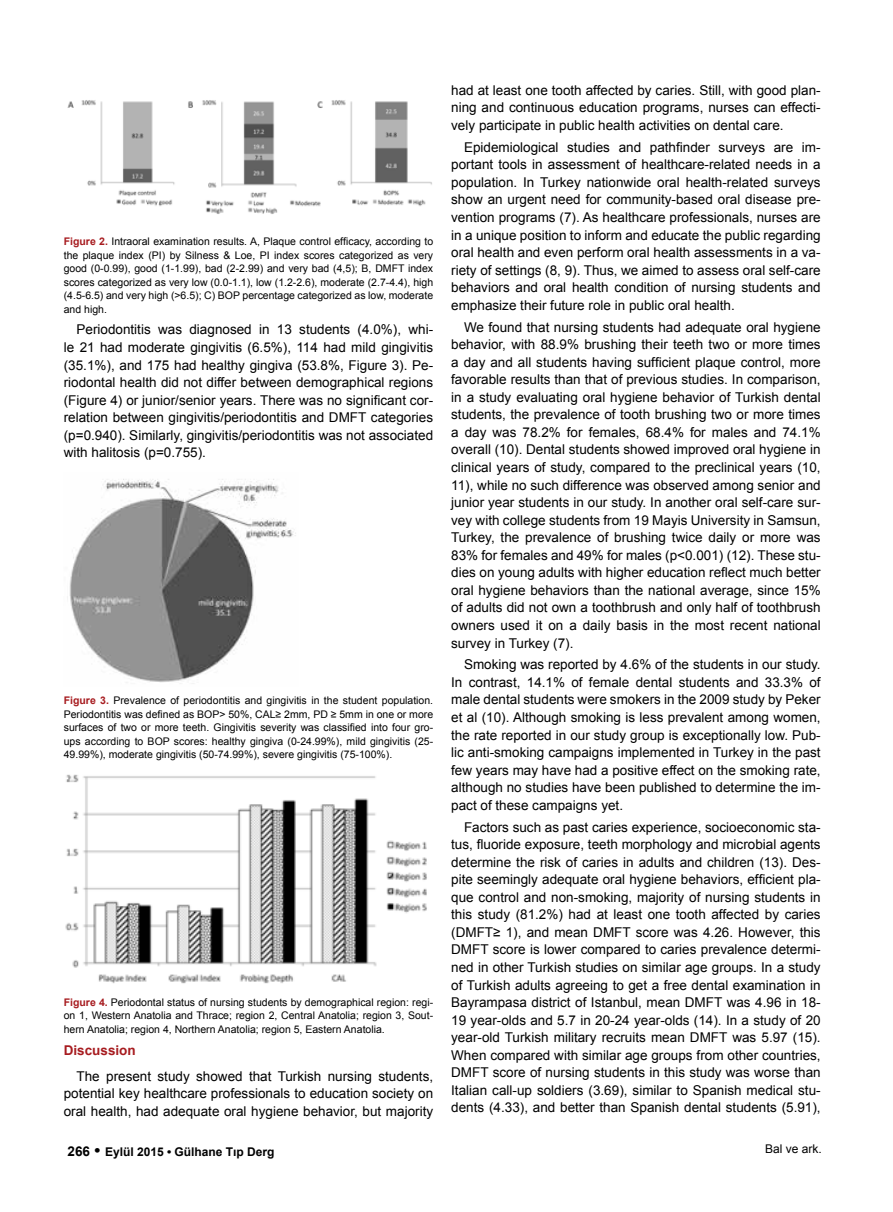
<style>
.page{position:relative;width:893px;height:1212px;background:#fff}
.page>*{position:absolute;margin:0;border:0;box-sizing:border-box;transform-origin:0 0}
.t1{font:13.5px/17.5px "Arial";color:#000;text-align:justify}
.t2{font:700 13.5px "Arial";color:#a71c20}
.t3{font:700 12px "Arial";color:#000}
.t4{font:12px "Arial";color:#000}
.t5{font:10.5px/13.5px "Arial";color:#000;text-align:justify}
.s1{font-weight:700;color:#a71c20}
.s2{font-size:13.5px}
.s3{font-size:16.5px}
</style>
<div class="page">
<img style="left:67px;top:100px;width:365px;height:114px">
<img style="left:67px;top:479px;width:229px;height:205px">
<img style="left:65px;top:774px;width:362px;height:210px">
<p class="t5" style="left:64px;top:235px;width:371px"><span class="s1">Figure 2.</span> Intraoral examination results. A, Plaque control efficacy, according to the plaque index (PI) by Silness &amp; Loe, PI index scores categorized as very good (0-0.99), good (1-1.99), bad (2-2.99) and very bad (4,5); B, DMFT index scores categorized as very low (0.0-1.1), low (1.2-2.6), moderate (2.7-4.4), high (4.5-6.5) and very high (&gt;6.5); C) BOP percentage categorized as low, moderate and high.</p>
<p class="t1" style="left:64px;top:321px;width:371px;text-indent:13px">Periodontitis was diagnosed in 13 students (4.0%), whi&shy;le 21 had moderate gingivitis (6.5%), 114 had mild gingivitis (35.1%), and 175 had healthy gingiva (53.8%, Figure 3). Pe&shy;riodontal health did not differ between demographical regions (Figure 4) or junior/senior years. There was no significant cor&shy;relation between gingivitis/periodontitis and DMFT categories (p=0.940). Similarly, gingivitis/periodontitis was not associated with halitosis (p=0.755).</p>
<p class="t5" style="left:64px;top:694px;width:371px"><span class="s1">Figure 3.</span> Prevalence of periodontitis and gingivitis in the student population.<br>Periodontitis was defined as BOP&gt; 50%, CAL≥ 2mm, PD ≥ 5mm in one or more surfaces of two or more teeth. Gingivitis severity was classified into four gro&shy;ups according to BOP scores: healthy gingiva (0-24.99%), mild gingivitis (25- 49.99%), moderate gingivitis (50-74.99%), severe gingivitis (75-100%).</p>
<p class="t5" style="left:64px;top:995px;width:371px"><span class="s1">Figure 4.</span> Periodontal status of nursing students by demographical region: regi&shy;on 1, Western Anatolia and Thrace; region 2, Central Anatolia; region 3, Sout&shy;hern Anatolia; region 4, Northern Anatolia; region 5, Eastern Anatolia.</p>
<p class="t2" style="left:64px;top:1040px;width:74px">Discussion</p>
<p class="t1" style="left:64px;top:1067px;width:371px;text-indent:13px">The present study showed that Turkish nursing students, potential key healthcare professionals to education society on oral health, had adequate oral hygiene behavior, but majority</p>
<p class="t3" style="left:68px;top:1143px;width:209px"><span class="s2">266</span> <span class="s3">•</span> Eylül 2015 • Gülhane Tıp Derg</p>
<p class="t1" style="left:451px;top:81px;width:371px">had at least one tooth affected by caries. Still, with good plan&shy;ning and continuous education programs, nurses can effecti&shy;vely participate in public health activities on dental care.</p>
<p class="t1" style="left:451px;top:138px;width:371px;text-indent:13px">Epidemiological studies and pathfinder surveys are im&shy;portant tools in assessment of healthcare-related needs in a population. In Turkey nationwide oral health-related surveys show an urgent need for community-based oral disease pre&shy;vention programs (7). As healthcare professionals, nurses are in a unique position to inform and educate the public regarding oral health and even perform oral health assessments in a va&shy;riety of settings (8, 9). Thus, we aimed to assess oral self-care behaviors and oral health condition of nursing students and emphasize their future role in public oral health.</p>
<p class="t1" style="left:451px;top:318px;width:371px;text-indent:13px">We found that nursing students had adequate oral hygiene behavior, with 88.9% brushing their teeth two or more times a day and all students having sufficient plaque control, more favorable results than that of previous studies. In comparison, in a study evaluating oral hygiene behavior of Turkish dental students, the prevalence of tooth brushing two or more times a day was 78.2% for females, 68.4% for males and 74.1% overall (10). Dental students showed improved oral hygiene in clinical years of study, compared to the preclinical years (10, 11), while no such difference was observed among senior and junior year students in our study. In another oral self-care sur&shy;vey with college students from 19 Mayis University in Samsun, Turkey, the prevalence of brushing twice daily or more was 83% for females and 49% for males (p&lt;0.001) (12). These stu&shy;dies on young adults with higher education reflect much better oral hygiene behaviors than the national average, since 15% of adults did not own a toothbrush and only half of toothbrush owners used it on a daily basis in the most recent national survey in Turkey (7).</p>
<p class="t1" style="left:451px;top:656px;width:371px;text-indent:13px">Smoking was reported by 4.6% of the students in our study.<br>In contrast, 14.1% of female dental students and 33.3% of male dental students were smokers in the 2009 study by Peker et al (10). Although smoking is less prevalent among women, the rate reported in our study group is exceptionally low. Pub&shy;lic anti-smoking campaigns implemented in Turkey in the past few years may have had a positive effect on the smoking rate, although no studies have been published to determine the im&shy;pact of these campaigns yet.</p>
<p class="t1" style="left:451px;top:818px;width:371px;text-indent:13px">Factors such as past caries experience, socioeconomic sta&shy;tus, fluoride exposure, teeth morphology and microbial agents determine the risk of caries in adults and children (13). Des&shy;pite seemingly adequate oral hygiene behaviors, efficient pla&shy;que control and non-smoking, majority of nursing students in this study (81.2%) had at least one tooth affected by caries (DMFT≥ 1), and mean DMFT score was 4.26. However, this DMFT score is lower compared to caries prevalence determi&shy;ned in other Turkish studies on similar age groups. In a study of Turkish adults agreeing to get a free dental examination in Bayrampasa district of Istanbul, mean DMFT was 4.96 in 18- 19 year-olds and 5.7 in 20-24 year-olds (14). In a study of 20 year-old Turkish military recruits mean DMFT was 5.97 (15).<br>When compared with similar age groups from other countries, DMFT score of nursing students in this study was worse than Italian call-up soldiers (3.69), similar to Spanish medical stu&shy;dents (4.33), and better than Spanish dental students (5.91),</p>
<p class="t4" style="left:765px;top:1140px;width:58px">Bal ve ark.</p>
</div>
